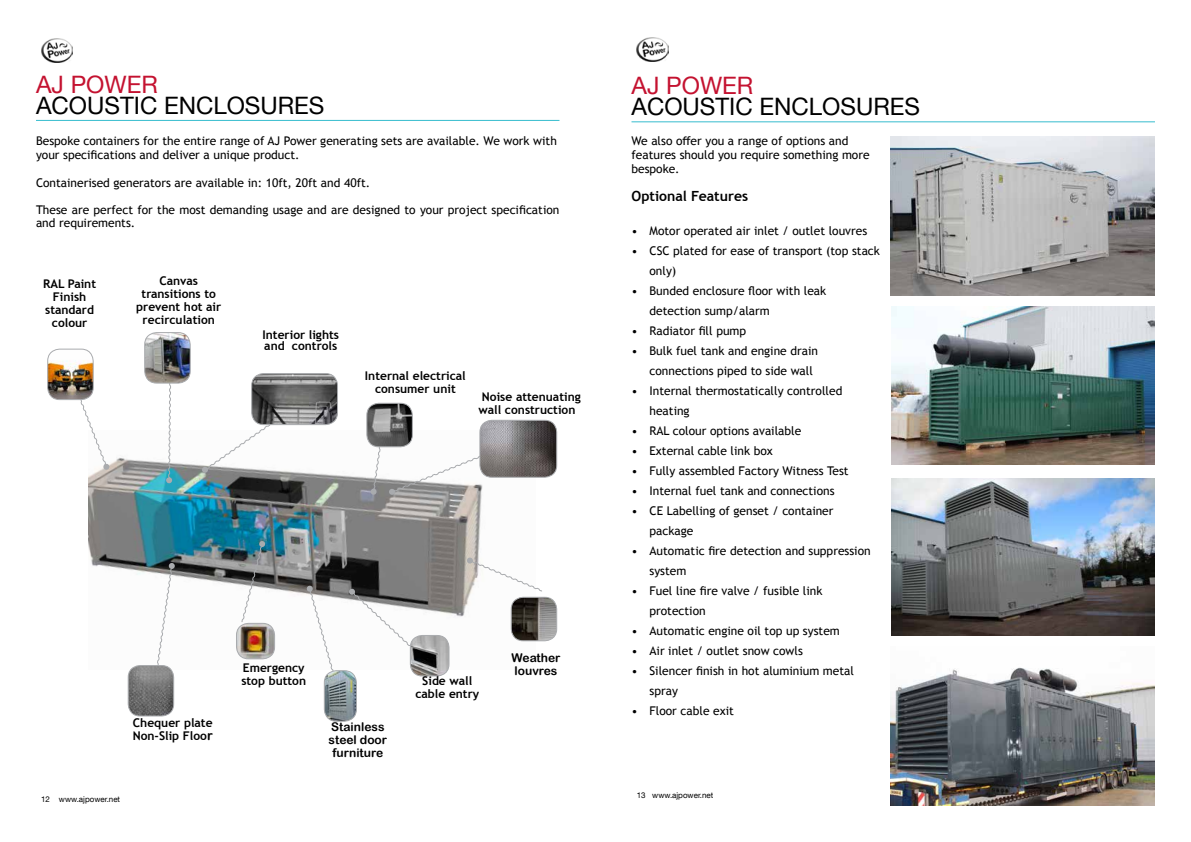
<style>
.page{position:relative;width:1191px;height:842px;background:#fff}
.page>*{position:absolute;margin:0;border:0;box-sizing:border-box;transform-origin:0 0}
.t1{font:24px "Helvetica Neue LT Com";color:#000}
.t2{font:24px "Helvetica Neue LT Com";color:#c41230}
.t3{font:700 14px "Trebuchet MS";color:#000}
.t4{font:12px/20px "Trebuchet MS";color:#000}
.t5{font:700 12px/13px "Trebuchet MS";color:#000}
.t6{font:12px/13px "Arial Rounded MT Bold";color:#000;text-align:center}
.t7{font:8px "Helvetica Neue LT Com";color:#000}
.s1{font-family:"Arial Rounded MT Bold";font-weight:400;font-size:13px}
</style>
<div class="page">
<img style="left:636px;top:38px;width:32px;height:24px">
<img style="left:41px;top:39px;width:32px;height:24px">
<img style="left:890px;top:136px;width:265px;height:160px">
<img style="left:891px;top:306px;width:263px;height:159px">
<img style="left:890px;top:667px;width:265px;height:139px">
<img style="left:891px;top:478px;width:263px;height:158px">
<hr style="left:631px;top:121px;width:524px;height:1px;background:#36bcce">
<img style="left:89px;top:438px;width:446px;height:229px">
<svg style="left:153px;top:563px;width:22px;height:125px"></svg>
<img style="left:128px;top:665px;width:46px;height:51px">
<div style="left:128px;top:665px;width:46px;height:51px;border:1px solid #a9abae;border-radius:12px"></div>
<svg style="left:80px;top:400px;width:30px;height:70px"></svg>
<img style="left:48px;top:349px;width:44px;height:51px">
<div style="left:47px;top:349px;width:47px;height:51px;border:1px solid #a9abae;border-radius:12px"></div>
<svg style="left:389px;top:450px;width:107px;height:45px"></svg>
<img style="left:480px;top:420px;width:77px;height:57px">
<div style="left:479px;top:420px;width:78px;height:58px;border:1px solid #a9abae;border-radius:12px"></div>
<img style="left:414px;top:636px;width:35px;height:40px">
<div style="left:410px;top:635px;width:39px;height:41px;border:1px solid #a9abae;border-radius:12px"></div>
<svg style="left:202px;top:425px;width:73px;height:48px"></svg>
<img style="left:253px;top:373px;width:84px;height:52px">
<div style="left:251px;top:373px;width:87px;height:52px;border:1px solid #a9abae;border-radius:12px"></div>
<svg style="left:370px;top:447px;width:12px;height:48px"></svg>
<img style="left:367px;top:403px;width:45px;height:44px">
<div style="left:366px;top:403px;width:47px;height:44px;border:1px solid #a9abae;border-radius:12px"></div>
<svg style="left:306px;top:585px;width:108px;height:125px"></svg>
<img style="left:324px;top:671px;width:32px;height:49px">
<div style="left:324px;top:670px;width:33px;height:52px;border:1px solid #a9abae;border-radius:12px"></div>
<svg style="left:466px;top:557px;width:76px;height:34px"></svg>
<img style="left:511px;top:597px;width:46px;height:44px">
<div style="left:511px;top:597px;width:46px;height:44px;border:1px solid #a9abae;border-radius:12px"></div>
<svg style="left:241px;top:541px;width:24px;height:82px"></svg>
<img style="left:236px;top:623px;width:38px;height:36px">
<div style="left:236px;top:623px;width:39px;height:36px;border:1px solid #a9abae;border-radius:12px"></div>
<svg style="left:166px;top:384px;width:6px;height:99px"></svg>
<img style="left:146px;top:334px;width:43px;height:48px">
<div style="left:144px;top:332px;width:47px;height:52px;border:1px solid #a9abae;border-radius:12px"></div>
<hr style="left:36px;top:120px;width:523px;height:1px;background:#36bcce">
<h1 class="t2" style="left:36px;top:69px;width:123px">AJ POWER</h1>
<h1 class="t1" style="left:36px;top:90px;width:290px">ACOUSTIC ENCLOSURES</h1>
<p class="t4" style="left:36px;top:134px;width:522px;line-height:14px">Bespoke containers for the entire range of AJ Power generating sets are available. We work with your specifications and deliver a unique product.</p>
<p class="t4" style="left:36px;top:173px;width:336px">Containerised generators are available in: 10ft, 20ft and 40ft.</p>
<p class="t4" style="left:36px;top:204px;width:525px;line-height:13px">These are perfect for the most demanding usage and are designed to your project specification and requirements.</p>
<p class="t5" style="left:43px;top:278px;width:55px;text-align:center">RAL Paint<br>Finish standard colour</p>
<p class="t5" style="left:136px;top:274px;width:87px;text-align:center">Canvas transitions to prevent hot air recirculation</p>
<p class="t5" style="left:262px;top:329px;width:78px;line-height:11px">Interior lights and controls</p>
<p class="t5" style="left:365px;top:369px;width:102px;text-align:center">Internal electrical consumer unit</p>
<p class="t5" style="left:478px;top:391px;width:104px">Noise attenuating wall construction</p>
<p class="t5" style="left:133px;top:716px;width:81px">Chequer plate<br>Non-Slip Floo<span class="s1">r</span></p>
<p class="t7" style="left:41px;top:794px;width:80px">12 www.ajpower.net</p>
<p class="t5" style="left:241px;top:661px;width:66px">Emergency stop button</p>
<p class="t6" style="left:329px;top:720px;width:60px">Stainless steel door furniture</p>
<p class="t5" style="left:415px;top:675px;width:65px;text-align:center">Side wall cable entry</p>
<p class="t6" style="left:511px;top:651px;width:50px;text-align:left">Weather louvres</p>
<h1 class="t2" style="left:631px;top:71px;width:123px">AJ POWER</h1>
<h1 class="t1" style="left:631px;top:92px;width:290px">ACOUSTIC ENCLOSURES</h1>
<p class="t4" style="left:631px;top:134px;width:240px;line-height:14px">We also offer you a range of options and features should you require something more bespoke.</p>
<p class="t3" style="left:631px;top:187px;width:118px">Optional Features</p>
<p class="t4" style="left:631px;top:221px;width:237px">• Motor operated air inlet / outlet louvres</p>
<p class="t4" style="left:649px;top:241px;width:232px;text-indent:-18px">• CSC plated for ease of transport (top stack only)</p>
<p class="t4" style="left:649px;top:281px;width:178px;text-indent:-18px">• Bunded enclosure floor with leak detection sump/alarm</p>
<p class="t4" style="left:631px;top:321px;width:116px">• Radiator fill pump</p>
<p class="t4" style="left:649px;top:341px;width:170px;text-indent:-18px">• Bulk fuel tank and engine drain connections piped to side wall</p>
<p class="t4" style="left:649px;top:381px;width:194px;text-indent:-18px">• Internal thermostatically controlled heating</p>
<p class="t4" style="left:631px;top:421px;width:171px">• RAL colour options available</p>
<p class="t4" style="left:631px;top:441px;width:143px">• External cable link box</p>
<p class="t4" style="left:631px;top:461px;width:219px">• Fully assembled Factory Witness Test</p>
<p class="t4" style="left:631px;top:481px;width:204px">• Internal fuel tank and connections</p>
<p class="t4" style="left:649px;top:501px;width:185px;text-indent:-18px">• CE Labelling of genset / container package</p>
<p class="t4" style="left:649px;top:541px;width:223px;text-indent:-18px">• Automatic fire detection and suppression system</p>
<p class="t4" style="left:649px;top:581px;width:174px;text-indent:-18px">• Fuel line fire valve / fusible link protection</p>
<p class="t4" style="left:631px;top:621px;width:210px">• Automatic engine oil top up system</p>
<p class="t4" style="left:631px;top:641px;width:173px">• Air inlet / outlet snow cowls</p>
<p class="t4" style="left:649px;top:661px;width:206px;text-indent:-18px">• Silencer finish in hot aluminium metal spray</p>
<p class="t4" style="left:631px;top:701px;width:104px">• Floor cable exit</p>
<p class="t7" style="left:636px;top:790px;width:78px">13 www.ajpower.net</p>
</div>
